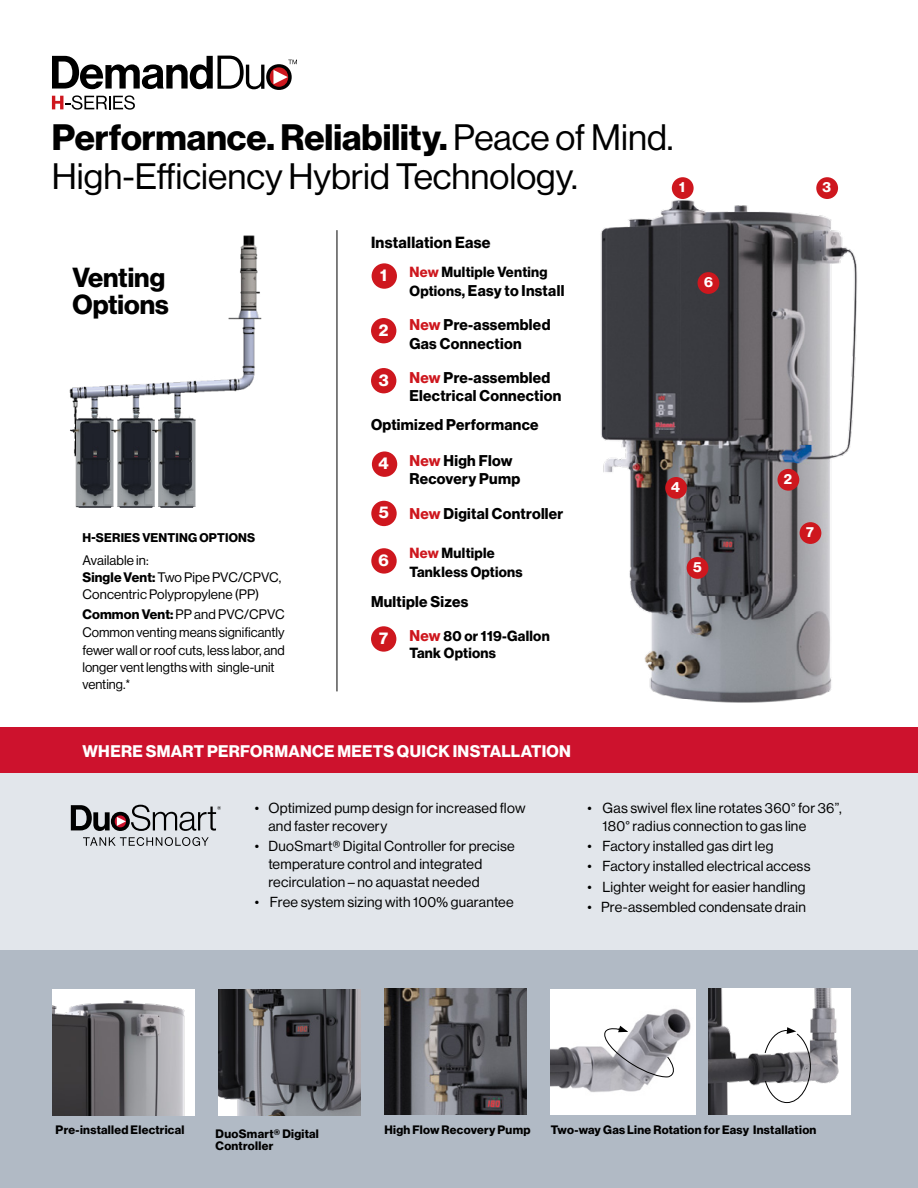
<style>
.page{position:relative;width:918px;height:1188px;background:#fff}
.page>*{position:absolute;margin:0;border:0;box-sizing:border-box;transform-origin:0 0}
.t1{font:36px "N Haas Grotesk DS Std 75 Bd";color:#000}
.t2{font:36px "N Haas Grotesk DS Std 55 Rg";color:#000}
.t3{font:27px/27px "N Haas Grotesk DS Std 75 Bd";color:#000}
.t4{font:16.5px "N Haas Grotesk DS Std 75 Bd";letter-spacing:.025em;color:#fff}
.t5{font:16.05px "N Haas Grotesk DS Std 75 Bd";color:#fff}
.t6{font:15.9px "N Haas Grotesk DS Std 75 Bd";letter-spacing:.02em;color:#000}
.t7{font:15.3px/18.3px "N Haas Grotesk DS Std 75 Bd";letter-spacing:.02em;color:#000}
.t8{font:14.4px/18.3px "N Haas Grotesk DS Std 75 Bd";letter-spacing:.02em;color:#000}
.t9{font:14.25px/18px "N Haas Grotesk DS Std 55 Rg";letter-spacing:.015em;color:#000}
.t10{font:13.8px "N Haas Grotesk DS Std 75 Bd";color:#fff}
.t11{font:13.5px/17.2px "N Haas Grotesk DS Std 55 Rg";color:#000}
.t12{font:12.3px "N Haas Grotesk DS Std 75 Bd";letter-spacing:.015em;color:#000}
.t13{font:12px/12px "N Haas Grotesk DS Std 75 Bd";letter-spacing:.025em;color:#000}
.s1{font-family:"N Haas Grotesk DS Std 55 Rg"}
.s2{font-family:"N Haas Grotesk DS Std 75 Bd"}
.s3{color:#ce171e}
.s4{font-size:14.4px}
.s5{font-size:15.3px;color:#ce171e}
</style>
<div class="page">
<img style="left:601px;top:195px;width:256px;height:508px">
<div style="left:665px;top:477px;width:22px;height:22px;background:#ce171e;border-radius:50%"></div>
<div style="left:687px;top:557px;width:21px;height:22px;background:#ce171e;border-radius:50%"></div>
<div style="left:698px;top:272px;width:21px;height:22px;background:#ce171e;border-radius:50%"></div>
<div style="left:800px;top:522px;width:21px;height:22px;background:#ce171e;border-radius:50%"></div>
<div style="left:778px;top:469px;width:21px;height:22px;background:#ce171e;border-radius:50%"></div>
<div style="left:672px;top:177px;width:22px;height:22px;background:#ce171e;border-radius:50%"></div>
<div style="left:816px;top:177px;width:22px;height:22px;background:#ce171e;border-radius:50%"></div>
<div style="left:0;top:773px;width:918px;height:199px;background:#e2e6eb"></div>
<div style="left:0;top:951px;width:918px;height:237px;background:#b1bac5"></div>
<svg style="left:52px;top:56px;width:212px;height:33px"></svg>
<svg style="left:266px;top:64px;width:26px;height:26px"></svg>
<svg style="left:270px;top:60px;width:27px;height:27px"></svg>
<svg style="left:52px;top:95px;width:83px;height:15px"></svg>
<img style="left:69px;top:235px;width:192px;height:183px">
<img style="left:70px;top:418px;width:41px;height:90px">
<img style="left:111px;top:418px;width:41px;height:90px">
<img style="left:152px;top:418px;width:44px;height:90px">
<img style="left:708px;top:988px;width:143px;height:127px">
<svg style="left:764px;top:1027px;width:47px;height:76px"></svg>
<img style="left:551px;top:989px;width:145px;height:126px">
<svg style="left:601px;top:1026px;width:78px;height:51px"></svg>
<img style="left:218px;top:989px;width:143px;height:127px">
<img style="left:384px;top:989px;width:143px;height:126px">
<img style="left:52px;top:990px;width:143px;height:126px">
<svg style="left:111px;top:812px;width:19px;height:19px"></svg>
<svg style="left:71px;top:805px;width:39px;height:26px"></svg>
<svg style="left:115px;top:815px;width:11px;height:12px"></svg>
<svg style="left:83px;top:837px;width:126px;height:9px"></svg>
<svg style="left:117px;top:805px;width:104px;height:26px"></svg>
<div style="left:371px;top:626px;width:25px;height:26px;background:#ce171e;border-radius:50%"></div>
<div style="left:372px;top:263px;width:25px;height:26px;background:#ce171e;border-radius:50%"></div>
<div style="left:371px;top:318px;width:25px;height:25px;background:#ce171e;border-radius:50%"></div>
<div style="left:371px;top:368px;width:25px;height:25px;background:#ce171e;border-radius:50%"></div>
<div style="left:372px;top:451px;width:25px;height:26px;background:#ce171e;border-radius:50%"></div>
<div style="left:371px;top:501px;width:26px;height:25px;background:#ce171e;border-radius:50%"></div>
<div style="left:371px;top:548px;width:26px;height:26px;background:#ce171e;border-radius:50%"></div>
<hr style="left:337px;top:230px;width:1px;height:461px;background:#000">
<div style="left:0;top:728px;width:918px;height:45px;background:#cd122d"></div>
<h1 class="t1" style="left:52px;top:116px;width:623px">Performance. Reliability. <span class="s1">Peace of Mind.</span></h1>
<h1 class="t2" style="left:52px;top:156px;width:528px">High-Efficiency Hybrid Technology.</h1>
<p class="t10" style="left:679px;top:179px;width:7px">1</p>
<p class="t10" style="left:822px;top:179px;width:10px">3</p>
<h2 class="t3" style="left:73px;top:264px;width:98px">Venting<br>Options</h2>
<p class="t12" style="left:83px;top:531px;width:174px">H-SERIES VENTING OPTIONS</p>
<p class="t11" style="left:82px;top:552px;width:201px">Available in:<br><span class="s2">Single Vent:</span> Two Pipe PVC/CPVC,<br>Concentric Polypropylene (PP)</p>
<p class="t11" style="left:82px;top:605px;width:204px;line-height:18.8px"><span class="s2">Common Vent:</span> PP and PVC/CPVC<br>Common venting means significantly</p>
<p class="t11" style="left:82px;top:641px;width:204px">fewer wall or roof cuts, less labor, and longer vent lengths with single-unit venting.*</p>
<p class="t6" style="left:371px;top:233px;width:121px">Installation Ease</p>
<p class="t5" style="left:380px;top:266px;width:8px">1</p>
<p class="t5" style="left:379px;top:321px;width:11px">2</p>
<p class="t5" style="left:379px;top:371px;width:11px">3</p>
<p class="t8" style="left:410px;top:263px;width:140px"><span class="s3">New</span> Multiple Venting</p>
<p class="t7" style="left:410px;top:281px;width:156px"><span class="s4">Options,</span> Easy to Install</p>
<p class="t7" style="left:410px;top:316px;width:142px"><span class="s3">New</span> Pre-assembled<br>Gas Connection</p>
<p class="t7" style="left:410px;top:369px;width:153px"><span class="s3">New</span> Pre-assembled<br>Electrical Connection</p>
<p class="t7" style="left:371px;top:416px;width:169px">Optimized Performance</p>
<p class="t5" style="left:379px;top:454px;width:12px">4</p>
<p class="t5" style="left:379px;top:503px;width:11px">5</p>
<p class="t5" style="left:379px;top:551px;width:12px">6</p>
<p class="t7" style="left:410px;top:452px;width:112px"><span class="s3">New</span> High Flow<br>Recovery Pump</p>
<p class="t7" style="left:410px;top:505px;width:155px"><span class="s3">New</span> Digital Controller</p>
<p class="t8" style="left:410px;top:544px;width:115px"><span class="s3">New</span> Multiple<br>Tankless Options</p>
<p class="t7" style="left:371px;top:593px;width:99px">Multiple Sizes</p>
<p class="t5" style="left:379px;top:629px;width:11px">7</p>
<p class="t8" style="left:410px;top:628px;width:142px;line-height:17.2px"><span class="s5">New</span> 80 or 119-Gallon<br>Tank Options</p>
<p class="t10" style="left:704px;top:274px;width:10px">6</p>
<p class="t10" style="left:671px;top:479px;width:10px">4</p>
<p class="t10" style="left:693px;top:559px;width:10px">5</p>
<p class="t10" style="left:784px;top:471px;width:10px">2</p>
<p class="t10" style="left:806px;top:524px;width:9px">7</p>
<p class="t4" style="left:83px;top:742px;width:490px">WHERE SMART PERFORMANCE MEETS QUICK INSTALLATION</p>
<p class="t9" style="left:268px;top:799px;width:259px;text-indent:-13px">• Optimized pump design for increased flow and faster recovery</p>
<p class="t9" style="left:268px;top:837px;width:248px;text-indent:-13px">• DuoSmart® Digital Controller for precise temperature control and integrated recirculation – no aquastat needed</p>
<p class="t9" style="left:255px;top:894px;width:260px">• Free system sizing with 100% guarantee</p>
<p class="t9" style="left:603px;top:799px;width:241px;text-indent:-15px">• Gas swivel flex line rotates 360° for 36”,<br>180° radius connection to gas line</p>
<p class="t9" style="left:588px;top:837px;width:188px">• Factory installed gas dirt leg</p>
<p class="t9" style="left:588px;top:858px;width:225px">• Factory installed electrical access</p>
<p class="t9" style="left:588px;top:878px;width:220px">• Lighter weight for easier handling</p>
<p class="t9" style="left:588px;top:898px;width:220px">• Pre-assembled condensate drain</p>
<p class="t13" style="left:56px;top:1124px;width:130px">Pre-installed Electrical</p>
<p class="t13" style="left:384px;top:1124px;width:148px">High Flow Recovery Pump</p>
<p class="t13" style="left:551px;top:1124px;width:267px">Two-way Gas Line Rotation for Easy Installation</p>
<p class="t13" style="left:216px;top:1128px;width:105px">DuoSmart® Digital<br>Controller</p>
</div>
